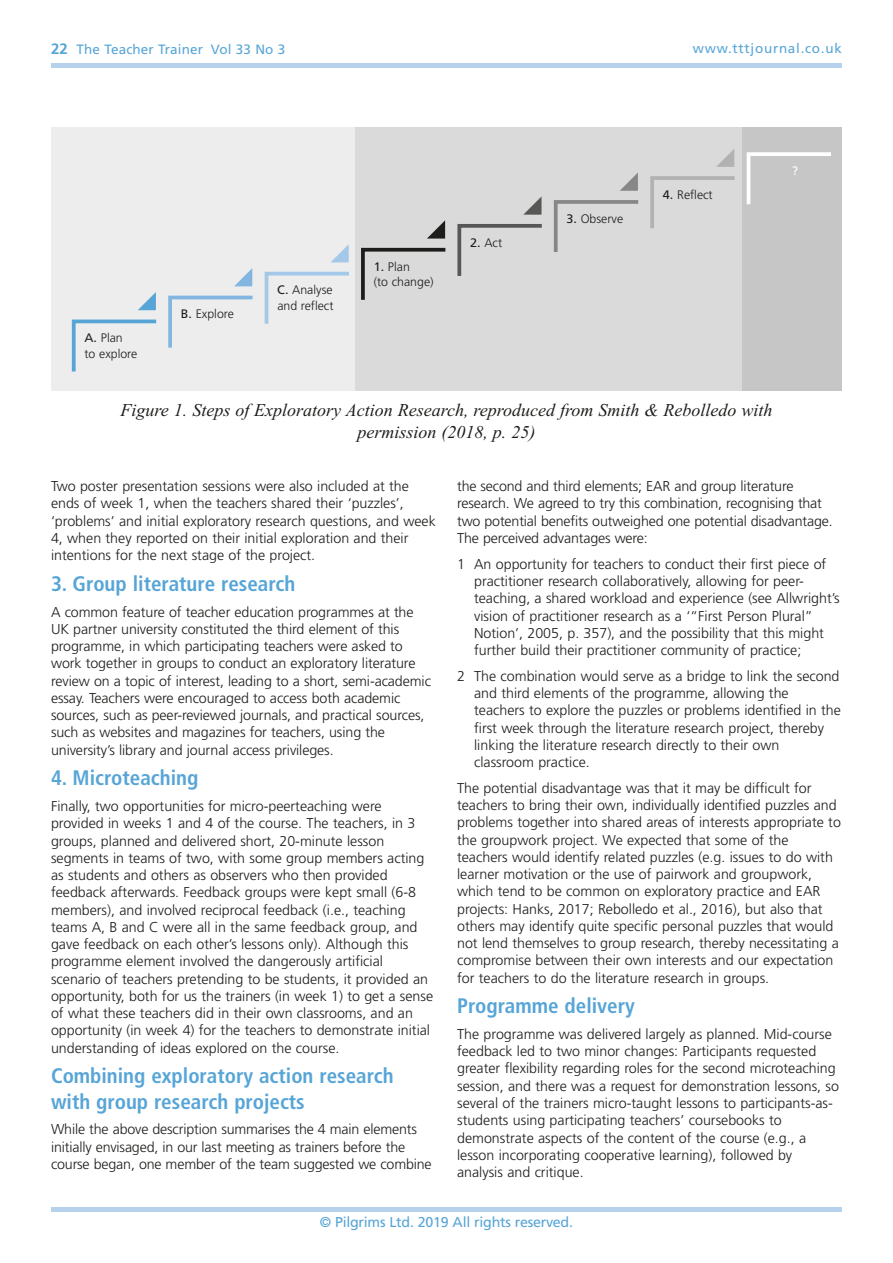
<style>
.page{position:relative;width:893px;height:1263px;background:#fff}
.page>*{position:absolute;margin:0;border:0;box-sizing:border-box;transform-origin:0 0}
.t1{font:700 condensed 21px/25.2px "Frutiger";color:#57a5d7}
.t2{font:italic 18px/21.6px "Times";color:#1d1d1b;text-align:center}
.t3{font:300 14.25px/17.2px "Frutiger";color:#1d1d1b}
.t4{font:14.25px "Frutiger";letter-spacing:-.02em;color:#57a5d7}
.t5{font:13.5px "Frutiger";letter-spacing:.01em;color:#57a5d7}
.t6{font:13.5px "Frutiger";letter-spacing:.055em;color:#57a5d7}
.t7{font:300 12.3px/15.5px "Frutiger";color:#1d1d1b}
.t8{font:12.3px "Frutiger";color:#fff}
.s1{font-weight:700;font-size:15px}
.s2{font-weight:400}
</style>
<div class="page">
<div style="left:51px;top:128px;width:305px;height:263px;background:#ededed"></div>
<div style="left:742px;top:128px;width:100px;height:263px;background:#c6c6c6"></div>
<div style="left:356px;top:128px;width:386px;height:263px;background:#dadada"></div>
<svg style="left:71px;top:319px;width:86px;height:53px"></svg>
<svg style="left:138px;top:292px;width:18px;height:18px"></svg>
<svg style="left:168px;top:295px;width:85px;height:53px"></svg>
<svg style="left:234px;top:268px;width:18px;height:18px"></svg>
<svg style="left:264px;top:271px;width:85px;height:53px"></svg>
<svg style="left:331px;top:244px;width:18px;height:18px"></svg>
<svg style="left:361px;top:247px;width:85px;height:53px"></svg>
<svg style="left:427px;top:220px;width:18px;height:19px"></svg>
<svg style="left:457px;top:224px;width:85px;height:52px"></svg>
<svg style="left:523px;top:197px;width:18px;height:18px"></svg>
<svg style="left:553px;top:200px;width:86px;height:52px"></svg>
<svg style="left:620px;top:173px;width:18px;height:18px"></svg>
<svg style="left:650px;top:176px;width:85px;height:52px"></svg>
<svg style="left:716px;top:149px;width:18px;height:18px"></svg>
<svg style="left:746px;top:152px;width:85px;height:53px"></svg>
<hr style="left:51px;top:64px;width:791px;height:4px;background:#b5d1ec">
<hr style="left:51px;top:1208px;width:791px;height:4px;background:#b5d1ec">
<p class="t5" style="left:51px;top:44px;width:236px"><span class="s1">22</span> The Teacher Trainer Vol 33 No 3</p>
<p class="t6" style="left:693px;top:43px;width:150px">www.tttjournal.co.uk</p>
<p class="t7" style="left:84px;top:331px;width:54px"><span class="s2">A.</span> Plan<br>to explore</p>
<p class="t7" style="left:181px;top:307px;width:55px"><span class="s2">B.</span> Explore</p>
<p class="t7" style="left:277px;top:283px;width:58px"><span class="s2">C.</span> Analyse and reflect</p>
<p class="t7" style="left:374px;top:259px;width:61px"><span class="s2">1.</span> Plan<br>(to change)</p>
<p class="t7" style="left:470px;top:236px;width:34px"><span class="s2">2.</span> Act</p>
<p class="t7" style="left:566px;top:212px;width:58px"><span class="s2">3.</span> Observe</p>
<p class="t7" style="left:663px;top:188px;width:51px"><span class="s2">4.</span> Reflect</p>
<p class="t2" style="left:121px;top:399px;width:653px">Figure 1. Steps of Exploratory Action Research, reproduced from Smith &amp; Rebolledo with permission (2018, p. 25)</p>
<p class="t8" style="left:792px;top:166px;width:8px">?</p>
<p class="t3" style="left:51px;top:479px;width:386px">Two poster presentation sessions were also included at the ends of week 1, when the teachers shared their ‘puzzles’, ‘problems’ and initial exploratory research questions, and week 4, when they reported on their initial exploration and their intentions for the next stage of the project.</p>
<h1 class="t1" style="left:51px;top:573px;width:246px">3. Group literature research</h1>
<p class="t3" style="left:51px;top:604px;width:381px">A common feature of teacher education programmes at the UK partner university constituted the third element of this programme, in which participating teachers were asked to work together in groups to conduct an exploratory literature review on a topic of interest, leading to a short, semi-academic essay. Teachers were encouraged to access both academic sources, such as peer-reviewed journals, and practical sources, such as websites and magazines for teachers, using the university’s library and journal access privileges.</p>
<h1 class="t1" style="left:51px;top:767px;width:149px">4. Microteaching</h1>
<p class="t3" style="left:51px;top:799px;width:384px">Finally, two opportunities for micro-peerteaching were provided in weeks 1 and 4 of the course. The teachers, in 3 groups, planned and delivered short, 20-minute lesson segments in teams of two, with some group members acting as students and others as observers who then provided feedback afterwards. Feedback groups were kept small (6-8 members), and involved reciprocal feedback (i.e., teaching teams A, B and C were all in the same feedback group, and gave feedback on each other’s lessons only). Although this programme element involved the dangerously artificial scenario of teachers pretending to be students, it provided an opportunity, both for us the trainers (in week 1) to get a sense of what these teachers did in their own classrooms, and an opportunity (in week 4) for the teachers to demonstrate initial understanding of ideas explored on the course.</p>
<h1 class="t1" style="left:51px;top:1065px;width:344px">Combining exploratory action research with group research projects</h1>
<p class="t3" style="left:51px;top:1122px;width:382px">While the above description summarises the 4 main elements initially envisaged, in our last meeting as trainers before the course began, one member of the team suggested we combine</p>
<p class="t3" style="left:457px;top:479px;width:377px">the second and third elements; EAR and group literature research. We agreed to try this combination, recognising that two potential benefits outweighed one potential disadvantage.<br>The perceived advantages were:</p>
<p class="t3" style="left:474px;top:556px;width:367px;text-indent:-17px">1 An opportunity for teachers to conduct their first piece of practitioner research collaboratively, allowing for peer&shy;teaching, a shared workload and experience (see Allwright’s vision of practitioner research as a ‘“First Person Plural” Notion’, 2005, p. 357), and the possibility that this might further build their practitioner community of practice;</p>
<p class="t3" style="left:474px;top:668px;width:368px;text-indent:-17px">2 The combination would serve as a bridge to link the second and third elements of the programme, allowing the teachers to explore the puzzles or problems identified in the first week through the literature research project, thereby linking the literature research directly to their own classroom practice.</p>
<p class="t3" style="left:457px;top:780px;width:385px">The potential disadvantage was that it may be difficult for teachers to bring their own, individually identified puzzles and problems together into shared areas of interests appropriate to the groupwork project. We expected that some of the teachers would identify related puzzles (e.g. issues to do with learner motivation or the use of pairwork and groupwork, which tend to be common on exploratory practice and EAR projects: Hanks, 2017; Rebolledo et al., 2016), but also that others may identify quite specific personal puzzles that would not lend themselves to group research, thereby necessitating a compromise between their own interests and our expectation for teachers to do the literature research in groups.</p>
<h1 class="t1" style="left:457px;top:995px;width:179px">Programme delivery</h1>
<p class="t3" style="left:457px;top:1026px;width:383px">The programme was delivered largely as planned. Mid-course feedback led to two minor changes: Participants requested greater flexibility regarding roles for the second microteaching session, and there was a request for demonstration lessons, so several of the trainers micro-taught lessons to participants-as&shy;students using participating teachers’ coursebooks to demonstrate aspects of the content of the course (e.g., a lesson incorporating cooperative learning), followed by analysis and critique.</p>
<p class="t4" style="left:320px;top:1216px;width:255px">© Pilgrims Ltd. 2019 All rights reserved.</p>
</div>
